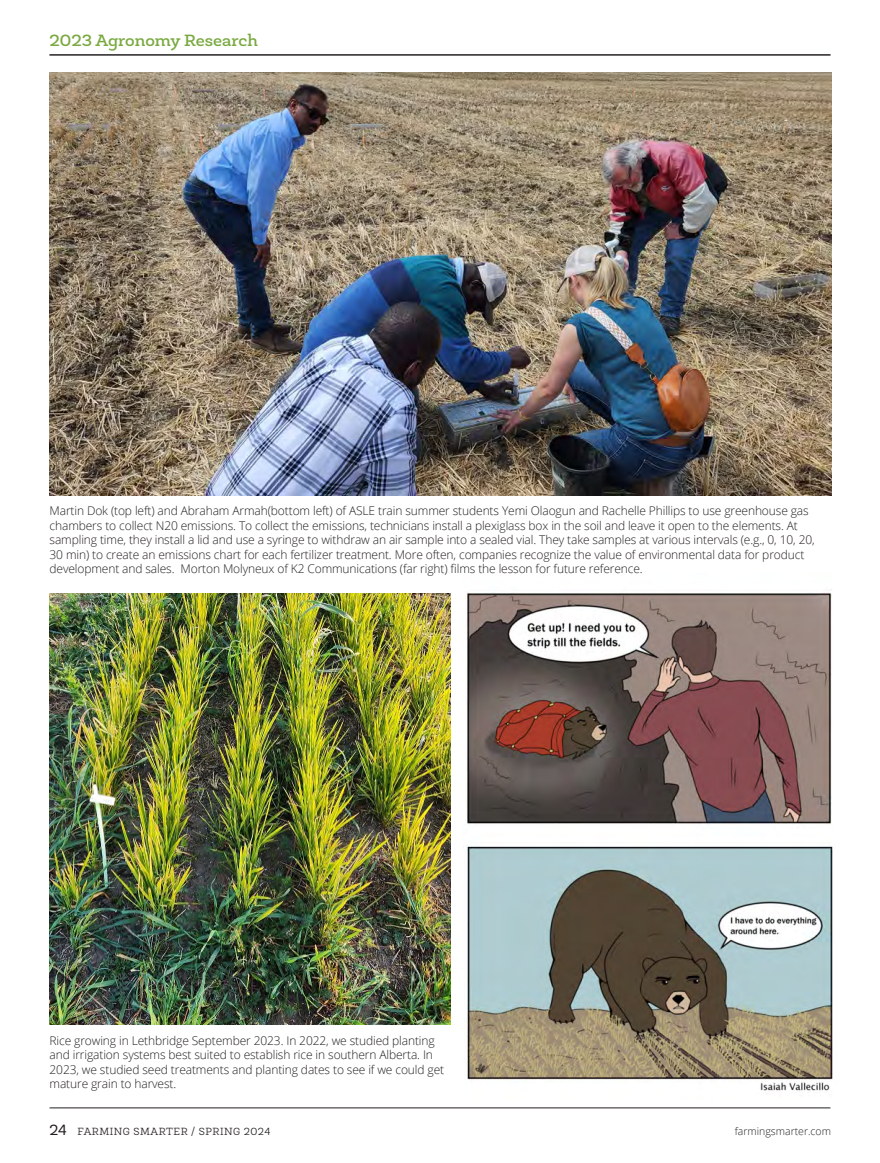
<style>
.page{position:relative;width:880px;height:1163px;background:#fff}
.page>*{position:absolute;margin:0;border:0;box-sizing:border-box;transform-origin:0 0}
.t1{font:500 16.5px "Newslab";color:#7aa941;scale:1.05 1}
.t2{font:300 12px/14.4px "Open Sans";letter-spacing:-.01em;color:#231f20}
.t3{font:300 10.5px "Newslab";letter-spacing:.05em;color:#231f20}
.t4{font:300 10.5px "Open Sans";color:#231f20}
.s1{font-weight:400;font-size:15px}
</style>
<div class="page">
<img style="left:467px;top:589px;width:366px;height:504px">
<hr style="left:50px;top:55px;width:780px;height:1px;background:#231f20">
<hr style="left:50px;top:1107px;width:780px;height:1px;background:#231f20">
<img style="left:50px;top:593px;width:400px;height:431px">
<img style="left:50px;top:73px;width:780px;height:423px">
<h1 class="t1" style="left:50px;top:30px;width:200px">2023 Agronomy Research</h1>
<p class="t2" style="left:50px;top:503px;width:766px">Martin Dok (top left) and Abraham Armah(bottom left) of ASLE train summer students Yemi Olaogun and Rachelle Phillips to use greenhouse gas chambers to collect N20 emissions. To collect the emissions, technicians install a plexiglass box in the soil and leave it open to the elements. At sampling time, they install a lid and use a syringe to withdraw an air sample into a sealed vial. They take samples at various intervals (e.g., 0, 10, 20, 30 min) to create an emissions chart for each fertilizer treatment. More often, companies recognize the value of environmental data for product development and sales. Morton Molyneux of K2 Communications (far right) films the lesson for future reference.</p>
<p class="t2" style="left:50px;top:1033px;width:396px">Rice growing in Lethbridge September 2023. In 2022, we studied planting and irrigation systems best suited to establish rice in southern Alberta. In 2023, we studied seed treatments and planting dates to see if we could get mature grain to harvest.</p>
<p class="t3" style="left:50px;top:1125px;width:222px"><span class="s1">24</span> FARMING SMARTER / SPRING 2024</p>
<p class="t4" style="left:734px;top:1124px;width:98px">farmingsmarter.com</p>
</div>
